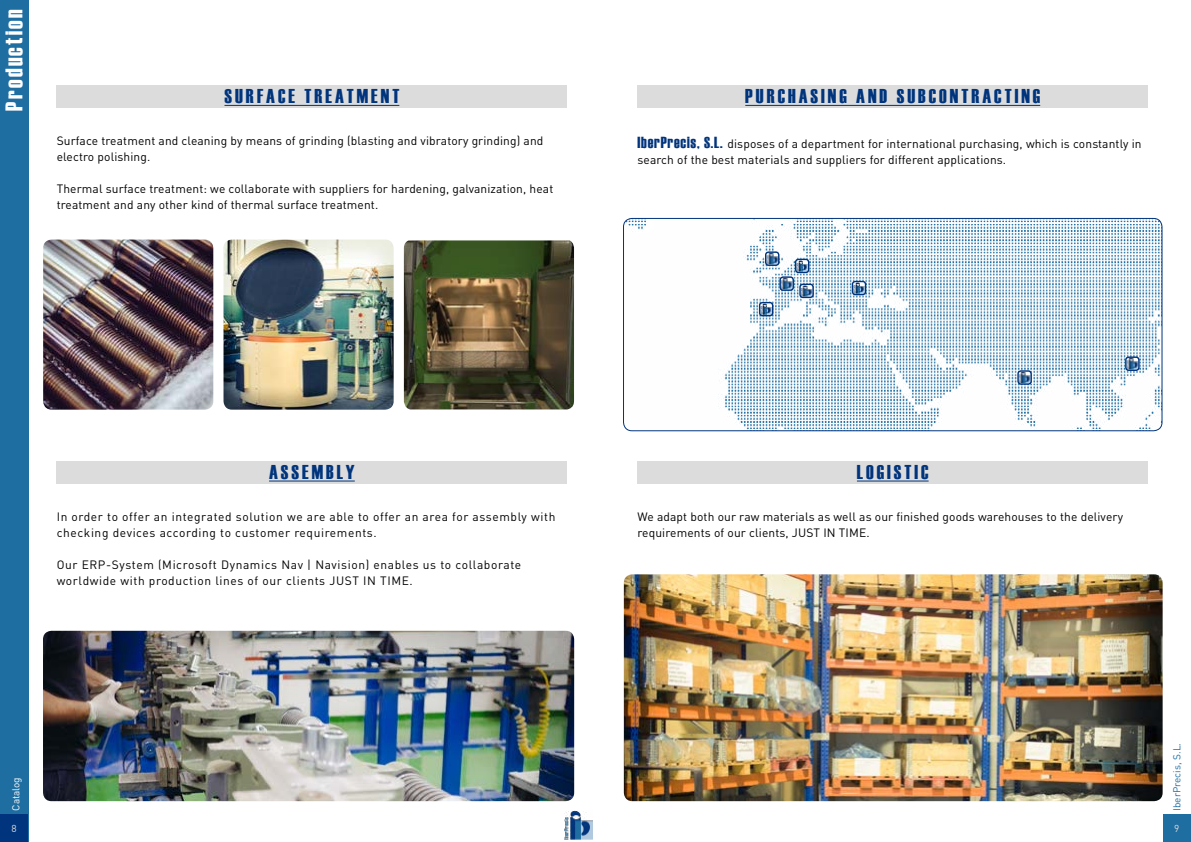
<style>
.page{position:relative;width:1191px;height:842px;background:#fff}
.page>*{position:absolute;margin:0;border:0;box-sizing:border-box;transform-origin:0 0}
.t1{font:24px "Haettenschweiler";letter-spacing:.1em;color:#fff}
.t2{font:20px "Haettenschweiler";letter-spacing:.15em;color:#00347c}
.t3{font:12px/16px "DIN Pro";letter-spacing:.01em;color:#000}
.t4{font:12px/16px "DIN Pro";letter-spacing:.05em;color:#000}
.t5{font:10px "DIN Pro";color:#1f6ea2}
.t6{font:10px "DIN Pro";color:#fff}
.t7{font:10px "DIN Pro";color:#dcdcdc}
.s1{font-family:"Haettenschweiler";font-size:16px;color:#00347c}
</style>
<div class="page">
<div style="left:0;top:0;width:28px;height:842px;background:#1f6ea2"></div>
<div style="left:57px;top:85px;width:510px;height:23px;background:#dcdcdc"></div>
<hr style="left:224px;top:105px;width:175px;height:1px;background:#00347c">
<div style="left:637px;top:85px;width:511px;height:23px;background:#dcdcdc"></div>
<hr style="left:745px;top:105px;width:295px;height:1px;background:#00347c">
<div style="left:57px;top:461px;width:510px;height:22px;background:#dcdcdc"></div>
<hr style="left:269px;top:480px;width:86px;height:1px;background:#00347c">
<div style="left:637px;top:461px;width:511px;height:22px;background:#dcdcdc"></div>
<hr style="left:857px;top:480px;width:71px;height:1px;background:#00347c">
<img style="left:43px;top:240px;width:170px;height:170px">
<img style="left:223px;top:240px;width:171px;height:170px">
<img style="left:404px;top:240px;width:170px;height:169px">
<img style="left:43px;top:631px;width:531px;height:170px">
<img style="left:623px;top:218px;width:539px;height:213px">
<div style="left:623px;top:218px;width:539px;height:213px;border:1px solid #00347c;border-radius:9px"></div>
<svg style="left:761px;top:304px;width:10px;height:10px"></svg>
<div style="left:759px;top:302px;width:14px;height:14px;border:1px solid #00347c;border-radius:3px"></div>
<svg style="left:767px;top:253px;width:10px;height:11px"></svg>
<div style="left:765px;top:251px;width:14px;height:15px;border:1px solid #00347c;border-radius:3px"></div>
<svg style="left:781px;top:278px;width:11px;height:11px"></svg>
<div style="left:779px;top:276px;width:15px;height:15px;border:1px solid #00347c;border-radius:3px"></div>
<svg style="left:801px;top:286px;width:10px;height:10px"></svg>
<div style="left:799px;top:284px;width:14px;height:14px;border:1px solid #00347c;border-radius:3px"></div>
<svg style="left:853px;top:283px;width:11px;height:10px"></svg>
<div style="left:851px;top:281px;width:15px;height:14px;border:1px solid #00347c;border-radius:3px"></div>
<svg style="left:1019px;top:372px;width:10px;height:11px"></svg>
<div style="left:1017px;top:370px;width:14px;height:15px;border:1px solid #00347c;border-radius:3px"></div>
<svg style="left:1127px;top:358px;width:10px;height:11px"></svg>
<div style="left:1125px;top:356px;width:14px;height:15px;border:1px solid #00347c;border-radius:3px"></div>
<svg style="left:797px;top:261px;width:10px;height:10px"></svg>
<div style="left:795px;top:259px;width:14px;height:14px;border:1px solid #00347c;border-radius:3px"></div>
<img style="left:624px;top:574px;width:538px;height:227px">
<div style="left:1162px;top:814px;width:29px;height:28px;background:#1f6ea2"></div>
<img style="left:564px;top:811px;width:28px;height:28px">
<div style="left:0;top:814px;width:28px;height:28px;background:#00347c"></div>
<h1 class="t1" style="left:-2px;top:111px;width:103px;rotate:-90deg">Production</h1>
<h2 class="t2" style="left:224px;top:83px;width:176px">SURFACE TREATMENT</h2>
<h2 class="t2" style="left:745px;top:83px;width:296px">PURCHASING AND SUBCONTRACTING</h2>
<p class="t3" style="left:57px;top:132px;width:488px">Surface treatment and cleaning by means of grinding (blasting and vibratory grinding) and electro polishing.</p>
<p class="t3" style="left:57px;top:180px;width:498px">Thermal surface treatment: we collaborate with suppliers for hardening, galvanization, heat treatment and any other kind of thermal surface treatment.</p>
<p class="t3" style="left:637px;top:135px;width:505px"><span class="s1">IberPrecis, S.L.</span> disposes of a department for international purchasing, which is constantly in search of the best materials and suppliers for different applications.</p>
<h2 class="t2" style="left:269px;top:458px;width:87px">ASSEMBLY</h2>
<h2 class="t2" style="left:857px;top:458px;width:73px">LOGISTIC</h2>
<p class="t4" style="left:57px;top:508px;width:500px">In order to offer an integrated solution we are able to offer an area for assembly with checking devices according to customer requirements.</p>
<p class="t4" style="left:57px;top:556px;width:466px">Our ERP-System (Microsoft Dynamics Nav | Navision) enables us to collaborate worldwide with production lines of our clients JUST IN TIME.</p>
<p class="t3" style="left:637px;top:508px;width:487px">We adapt both our raw materials as well as our finished goods warehouses to the delivery requirements of our clients, JUST IN TIME.</p>
<p class="t6" style="left:9px;top:811px;width:35px;rotate:-90deg">Catalog</p>
<p class="t7" style="left:12px;top:821px;width:7px">8</p>
<p class="t5" style="left:1170px;top:811px;width:69px;rotate:-90deg">IberPrecis, S.L.</p>
<p class="t7" style="left:1174px;top:821px;width:7px">9</p>
</div>
